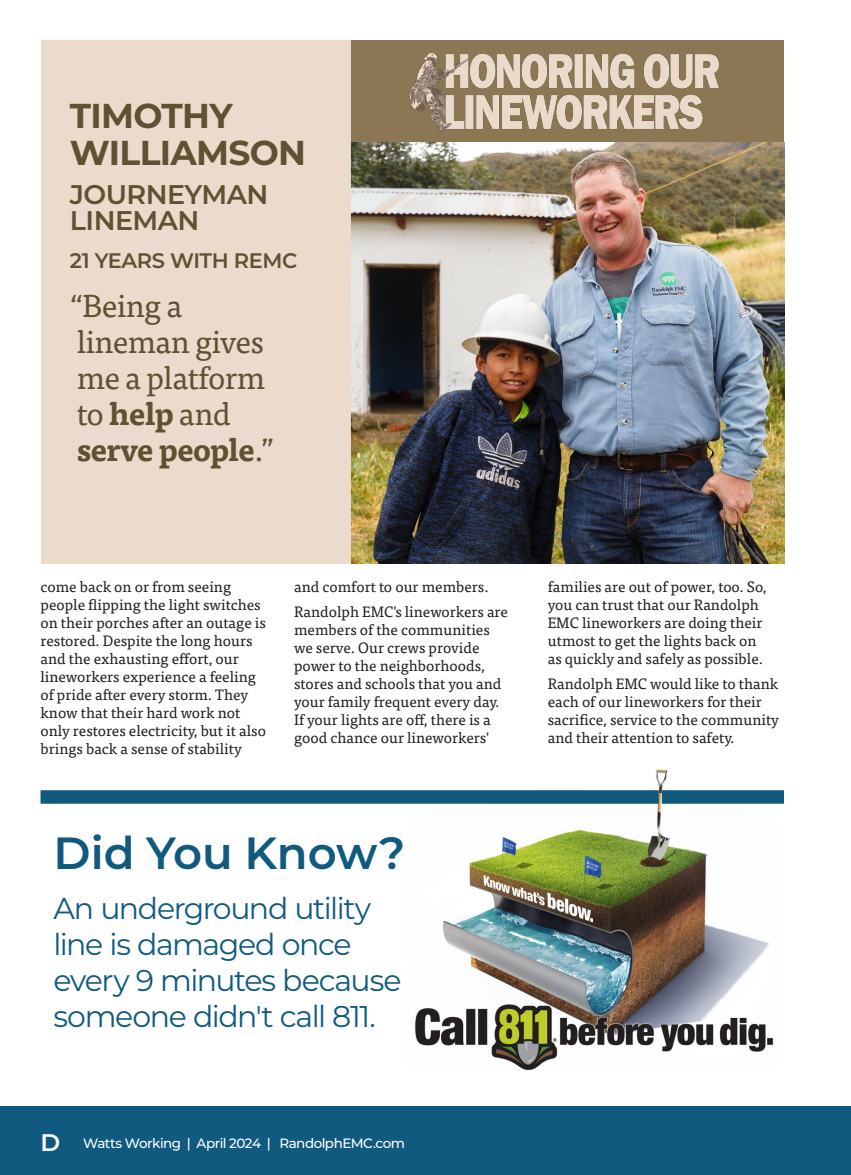
<style>
.page{position:relative;width:851px;height:1175px;background:#fff}
.page>*{position:absolute;margin:0;border:0;box-sizing:border-box;transform-origin:0 0}
.h1_serif{font:600 45px "Montserrat";color:#105a80}
.h2_sans_lime{font:700 34.5px "Montserrat";letter-spacing:-.02em;color:#5f5132}
.h2_sans_lime-2{font:31.5px/36px "Tisa Pro";letter-spacing:-.02em;color:#5f5132}
.p_byline{font:30px/36px "Montserrat";letter-spacing:-.045em;color:#105a80}
.h2_sans_lime-3{font:600 27px/25.5px "Montserrat";letter-spacing:-.02em;color:#5f5132}
.t1{font:600 24px "Montserrat";color:#fff}
.h2_sans_lime-4{font:600 21px "Montserrat";letter-spacing:-.02em;color:#5f5132}
.t2{font:15px/18px "Tisa Pro";color:#231f20}
.t3{font:500 13.5px "Montserrat";letter-spacing:-.04em;color:#fff}
.s1{font-weight:700}
</style>
<div class="page">
<div style="left:0;top:1105px;width:850px;height:69px;background:#105a80"></div>
<div style="left:350px;top:40px;width:433px;height:102px;background:#8c7754"></div>
<img style="left:350px;top:142px;width:434px;height:422px">
<div style="left:40px;top:40px;width:310px;height:524px;background:#eadacb"></div>
<img style="left:409px;top:53px;width:310px;height:79px">
<div style="left:40px;top:790px;width:618px;height:13px;background:#105a80"></div>
<img style="left:406px;top:769px;width:373px;height:301px">
<div style="left:662px;top:790px;width:122px;height:13px;background:#105a80"></div>
<p class="h2_sans_lime" style="left:70px;top:91px;width:164px">TIMOTHY</p>
<p class="h2_sans_lime" style="left:70px;top:128px;width:238px">WILLIAMSON</p>
<p class="h2_sans_lime-3" style="left:70px;top:181px;width:200px">JOURNEYMAN<br>LINEMAN</p>
<p class="h2_sans_lime-4" style="left:70px;top:245px;width:229px">21 YEARS WITH REMC</p>
<p class="h2_sans_lime-2" style="left:70px;top:286px;width:206px">“Being a lineman gives me a platform to <span class="s1">help</span> and <span class="s1">serve people</span>.”</p>
<p class="t2" style="left:40px;top:577px;width:227px">come back on or from seeing people flipping the light switches on their porches after an outage is restored. Despite the long hours and the exhausting effort, our lineworkers experience a feeling of pride after every storm. They know that their hard work not only restores electricity, but it also brings back a sense of stability</p>
<p class="t2" style="left:294px;top:577px;width:196px">and comfort to our members.</p>
<p class="t2" style="left:294px;top:601px;width:215px">Randolph EMC's lineworkers are members of the communities we serve. Our crews provide power to the neighborhoods, stores and schools that you and your family frequent every day.<br>If your lights are off, there is a good chance our lineworkers'</p>
<p class="h1_serif" style="left:53px;top:821px;width:353px">Did You Know?</p>
<p class="p_byline" style="left:53px;top:888px;width:349px">An underground utility line is damaged once every 9 minutes because someone didn't call 811.</p>
<p class="t2" style="left:548px;top:577px;width:220px">families are out of power, too. So, you can trust that our Randolph<br>EMC lineworkers are doing their utmost to get the lights back on as quickly and safely as possible.</p>
<p class="t2" style="left:548px;top:673px;width:233px">Randolph EMC would like to thank each of our lineworkers for their sacrifice, service to the community and their attention to safety.</p>
<h3 class="t1" style="left:40px;top:1125px;width:21px">D</h3>
<p class="t3" style="left:83px;top:1134px;width:323px">Watts Working | April 2024 | RandolphEMC.com</p>
</div>
